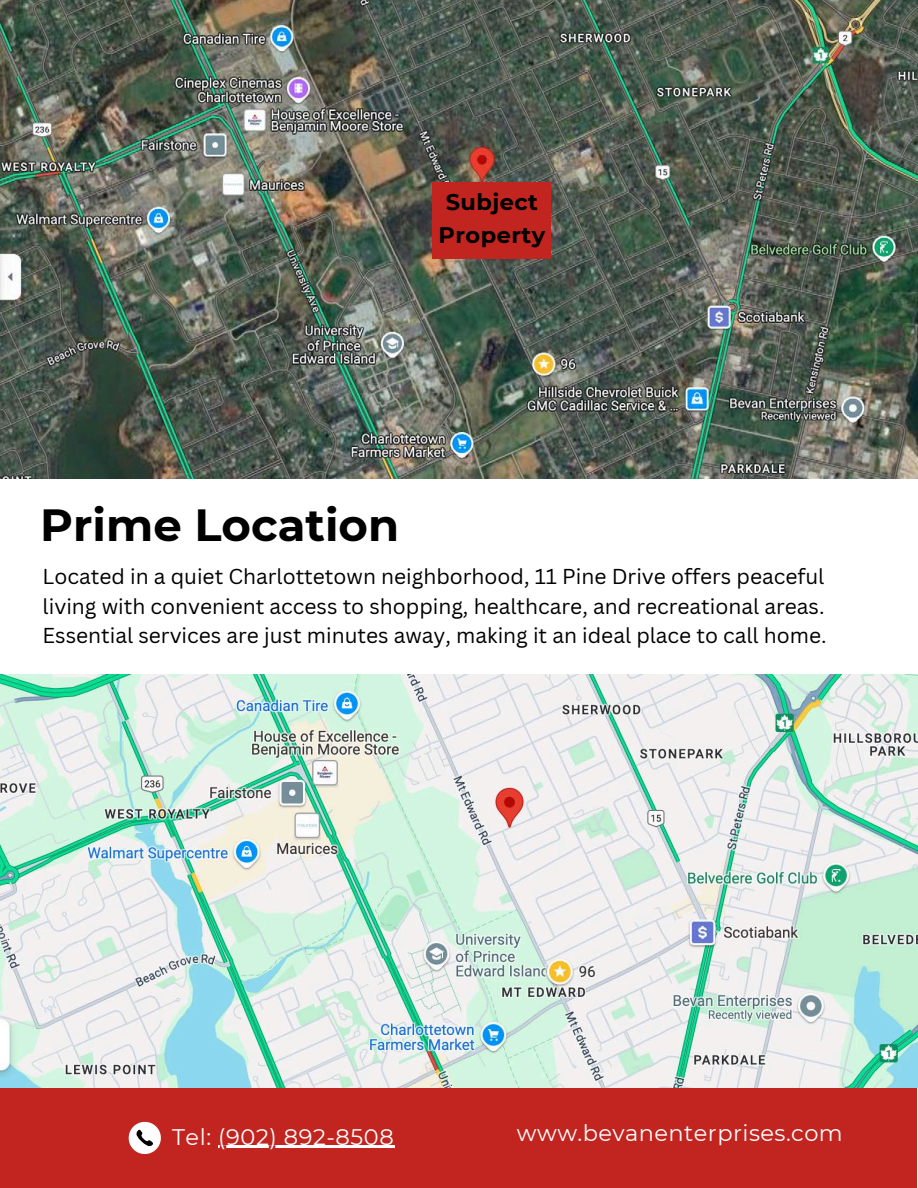
<style>
.page{position:relative;width:918px;height:1188px;background:#fff}
.page>*{position:absolute;margin:0;border:0;box-sizing:border-box;transform-origin:0 0}
.t1{font:700 45px "Montserrat";color:#000}
.t2{font:22.5px "Montserrat";letter-spacing:.02em;color:#fff}
.t3{font:700 22.5px/32.7px "Montserrat";letter-spacing:.02em;color:#000;text-align:center}
.t4{font:21px/29.2px "Canva Sans";color:#000;text-align:justify}
</style>
<div class="page">
<div style="left:0;top:1088px;width:917px;height:100px;background:#c22520"></div>
<hr style="left:218px;top:1146px;width:176px;height:2px;background:#fff">
<img style="left:0;top:0;width:918px;height:478px">
<img style="left:1px;top:675px;width:917px;height:413px">
<div style="left:432px;top:182px;width:119px;height:76px;background:#c22520"></div>
<svg style="left:129px;top:1122px;width:32px;height:32px"></svg>
<p class="t3" style="left:439px;top:186px;width:108px">Subject<br>Property</p>
<p class="t1" style="left:40px;top:498px;width:360px">Prime Location</p>
<p class="t4" style="left:43px;top:562px;width:786px">Located in a quiet Charlottetown neighborhood, 11 Pine Drive offers peaceful living with convenient access to shopping, healthcare, and recreational areas.<br>Essential services are just minutes away, making it an ideal place to call home.</p>
<p class="t2" style="left:172px;top:1123px;width:223px">Tel: (902) 892-8508</p>
<p class="t2" style="left:517px;top:1119px;width:327px">www.bevanenterprises.com</p>
</div>
